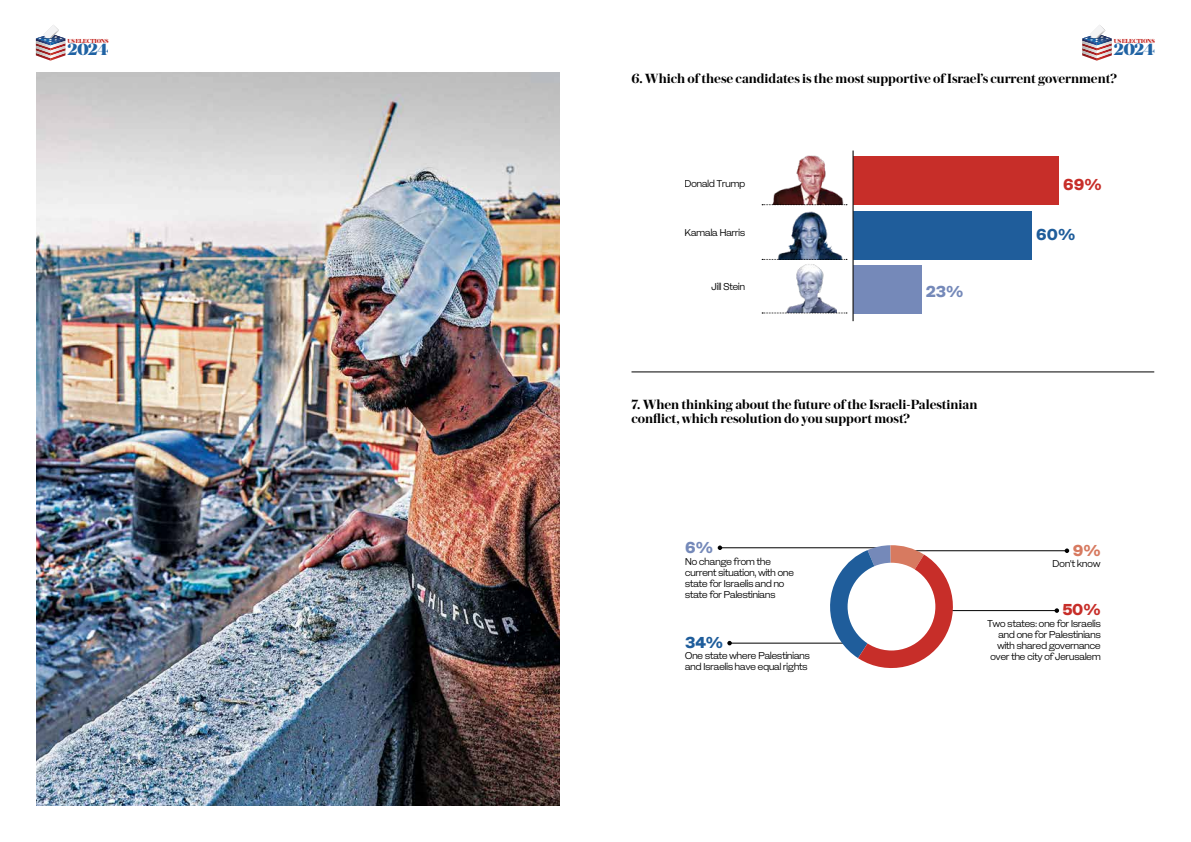
<style>
.page{position:relative;width:1191px;height:842px;background:#fff}
.page>*{position:absolute;margin:0;border:0;box-sizing:border-box;transform-origin:0 0}
.t1{font:800 17.2px "Austin News Headline";letter-spacing:-.02em;color:#1f62a3}
.t2{font:800 16px "Isento";color:#1f5d9b}
.t3{font:800 16px "Isento";color:#c72e29}
.t4{font:800 16px "Isento";color:#7589b9}
.t5{font:800 16px "Isento";color:#d77a60}
.t6{font:600 14px/14px "Austin News Headline";color:#000}
.t7{font:10px/11px "Isento";letter-spacing:-.06em;color:#010101}
.t8{font:800 6.1px "Austin News Headline";letter-spacing:-.045em;color:#c62d28}
</style>
<div class="page">
<svg style="left:36px;top:25px;width:29px;height:36px"></svg>
<svg style="left:1082px;top:25px;width:29px;height:36px"></svg>
<img style="left:36px;top:72px;width:523px;height:734px">
<hr style="left:631px;top:372px;width:523px;height:1px;background:#000">
<hr style="left:943px;top:610px;width:114px;height:1px;background:#010101">
<svg style="left:1054px;top:608px;width:5px;height:5px"></svg>
<hr style="left:899px;top:550px;width:168px;height:1px;background:#010101">
<svg style="left:1064px;top:548px;width:5px;height:5px"></svg>
<hr style="left:720px;top:547px;width:165px;height:1px;background:#010101">
<svg style="left:717px;top:545px;width:5px;height:5px"></svg>
<hr style="left:729px;top:643px;width:123px;height:1px;background:#010101">
<svg style="left:727px;top:641px;width:5px;height:4px"></svg>
<svg style="left:821px;top:545px;width:140px;height:123px"></svg>
<div style="left:847px;top:563px;width:88px;height:87px;background:#fff;border-radius:50%"></div>
<div style="left:853px;top:265px;width:68px;height:49px;background:#7589b9"></div>
<div style="left:853px;top:211px;width:178px;height:49px;background:#1f5d9b"></div>
<div style="left:853px;top:157px;width:205px;height:48px;background:#c72e29"></div>
<hr style="left:852px;top:151px;width:1px;height:170px;background:#010101">
<img style="left:774px;top:205px;width:72px;height:54px">
<img style="left:782px;top:257px;width:55px;height:56px">
<img style="left:772px;top:155px;width:76px;height:50px">
<svg style="left:762px;top:204px;width:85px;height:1px"></svg>
<svg style="left:762px;top:259px;width:85px;height:1px"></svg>
<svg style="left:762px;top:313px;width:85px;height:1px"></svg>
<p class="t8" style="left:67px;top:36px;width:43px">US ELECTIONS</p>
<h1 class="t1" style="left:67px;top:37px;width:43px">2024</h1>
<p class="t8" style="left:1113px;top:36px;width:43px">US ELECTIONS</p>
<h1 class="t1" style="left:1113px;top:37px;width:43px">2024</h1>
<h3 class="t6" style="left:631px;top:71px;width:487px">6. Which of these candidates is the most supportive of Israel’s current government?</h3>
<p class="t7" style="left:684px;top:178px;width:63px">Donald Trump</p>
<p class="t7" style="left:684px;top:227px;width:62px">Kamala Harris</p>
<p class="t7" style="left:711px;top:281px;width:36px">Jill Stein</p>
<h2 class="t4" style="left:925px;top:282px;width:40px">23%</h2>
<h3 class="t6" style="left:631px;top:397px;width:347px">7. When thinking about the future of the Israeli-Palestinian conflict, which resolution do you support most?</h3>
<h2 class="t3" style="left:1062px;top:174px;width:41px">69%</h2>
<h2 class="t2" style="left:1036px;top:224px;width:41px">60%</h2>
<h2 class="t4" style="left:685px;top:537px;width:30px">6%</h2>
<p class="t7" style="left:685px;top:556px;width:111px">No change from the current situation, with one state for Israelis and no state for Palestinians</p>
<h2 class="t2" style="left:685px;top:632px;width:40px">34%</h2>
<p class="t7" style="left:685px;top:650px;width:127px">One state where Palestinians and Israelis have equal rights</p>
<h2 class="t5" style="left:1072px;top:540px;width:30px">9%</h2>
<p class="t7" style="left:1052px;top:558px;width:50px">Don't know</p>
<h2 class="t3" style="left:1062px;top:600px;width:40px">50%</h2>
<p class="t7" style="left:987px;top:618px;width:115px;text-align:right">Two states: one for Israelis and one for Palestinians with shared governance over the city of Jerusalem</p>
</div>
